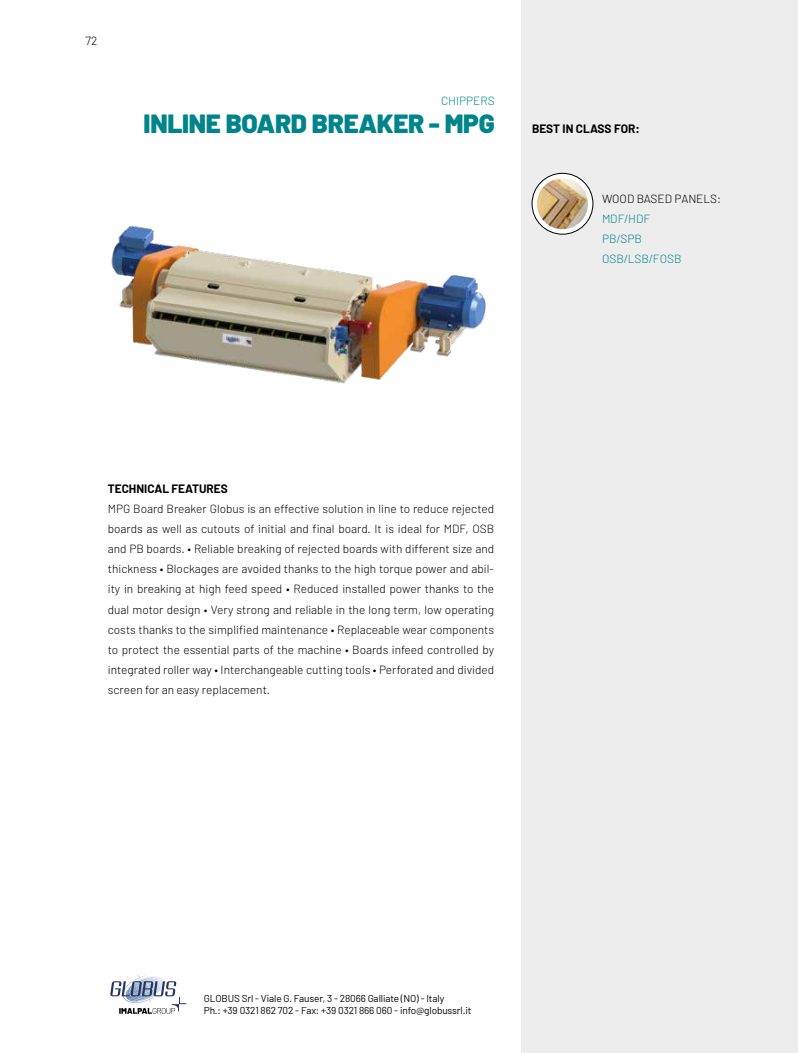
<style>
.page{position:relative;width:798px;height:1053px;background:#fff}
.page>*{position:absolute;margin:0;border:0;box-sizing:border-box;transform-origin:0 0}
.t1{font:900 26.25px "Barlow";letter-spacing:-.01em;color:#00848b}
.t2{font:300 11.88px/20px "Barlow";color:#000;text-align:justify}
.t3{font:300 11.88px/20px "Barlow";color:#00848b}
.t4{font:700 11.88px "Barlow";color:#000}
.t5{font:10px/12px "Barlow";letter-spacing:-.01em;color:#000}
</style>
<div class="page">
<div style="left:521px;top:0;width:276px;height:1052px;background:#ededed"></div>
<img style="left:111px;top:225px;width:375px;height:159px">
<svg style="left:532px;top:173px;width:60px;height:61px"></svg>
<div style="left:531px;top:173px;width:61px;height:61px;border:1px solid #000;border-radius:50%"></div>
<img style="left:536px;top:178px;width:51px;height:51px;border-radius:25px">
<svg style="left:110px;top:975px;width:76px;height:38px"></svg>
<p class="t2" style="left:85px;top:30px;width:13px">72</p>
<p class="t3" style="left:441px;top:90px;width:55px">CHIPPERS</p>
<h1 class="t1" style="left:144px;top:107px;width:352px">INLINE BOARD BREAKER - MPG</h1>
<p class="t4" style="left:531px;top:122px;width:109px">BEST IN CLASS FOR:</p>
<p class="t2" style="left:601px;top:189px;width:120px">WOOD BASED PANELS:</p>
<p class="t3" style="left:601px;top:209px;width:81px">MDF/HDF<br>PB/SPB<br>OSB/LSB/FOSB</p>
<p class="t4" style="left:108px;top:482px;width:121px">TECHNICAL FEATURES</p>
<p class="t2" style="left:108px;top:499px;width:388px">MPG Board Breaker Globus is an effective solution in line to reduce rejected boards as well as cutouts of initial and final board. It is ideal for MDF, OSB and PB boards. • Reliable breaking of rejected boards with different size and thickness • Blockages are avoided thanks to the high torque power and abil&shy;ity in breaking at high feed speed • Reduced installed power thanks to the dual motor design • Very strong and reliable in the long term, low operating costs thanks to the simplified maintenance • Replaceable wear components to protect the essential parts of the machine • Boards infeed controlled by integrated roller way • Interchangeable cutting tools • Perforated and divided screen for an easy replacement.</p>
<p class="t5" style="left:204px;top:991px;width:269px">GLOBUS Srl - Viale G. Fauser, 3 - 28066 Galliate (NO) - Italy<br>Ph.: +39 0321 862 702 - Fax: +39 0321 866 060 - info@globussrl.it</p>
</div>
